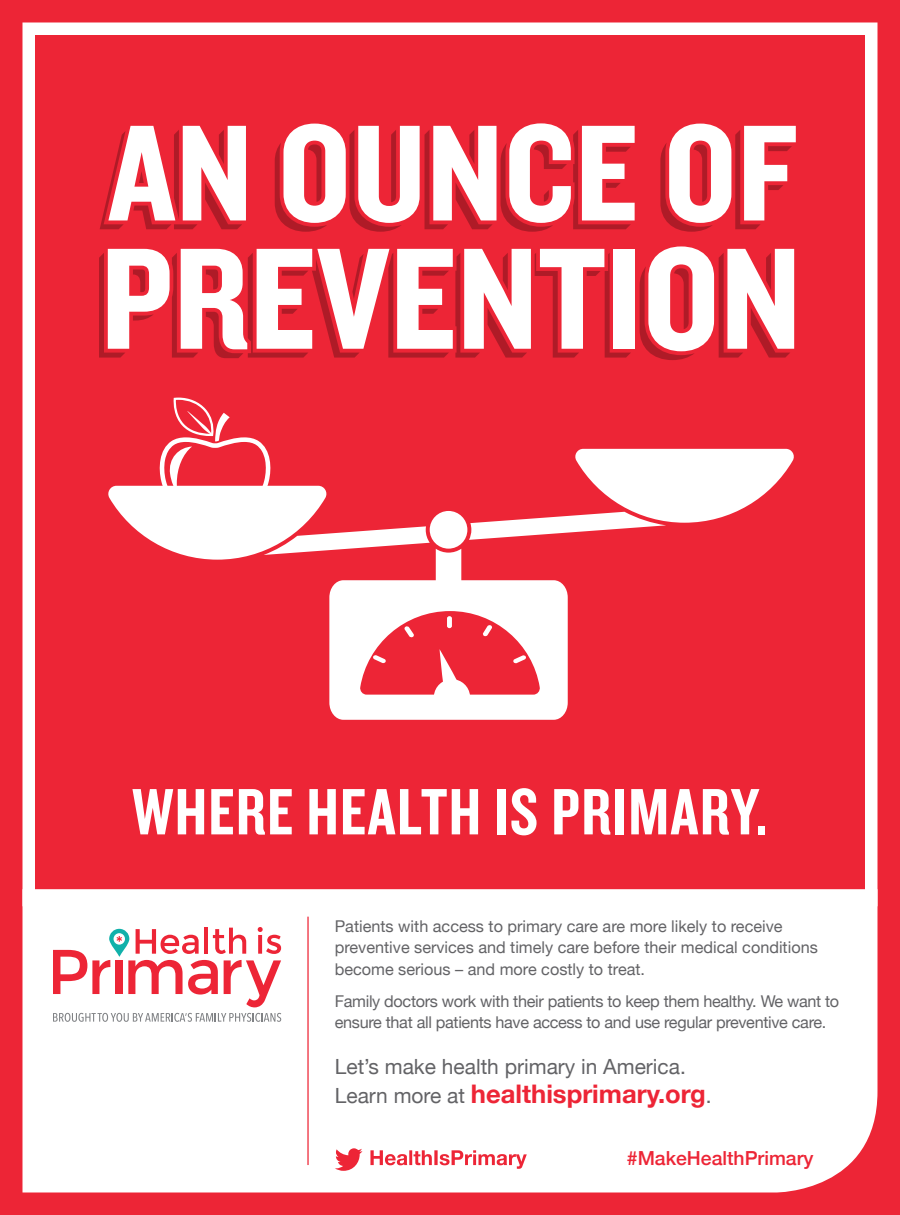
<style>
.page{position:relative;width:900px;height:1215px;background:#ed2536}
.page>*{position:absolute;margin:0;border:0;box-sizing:border-box;transform-origin:0 0}
.t1{font:150px "Knockout HTF50 Welterweight";color:#fff}
.t2{font:142.12px "Knockout HTF50 Welterweight";color:#fff}
.t3{font:68px "Knockout HTF49 Liteweight";letter-spacing:.02em;color:#fff}
.t4{font:700 25.62px "Helvetica Neue";color:#ed2536}
.t5{font:21px "Helvetica Neue";color:#636366}
.t6{font:500 19.38px "Helvetica Neue";color:#ed2536}
.t7{font:16.25px/21.2px "Helvetica Neue";color:#636366}
.t8{font:16.25px/21.2px "Helvetica Neue";letter-spacing:-.02em;color:#636366}
.s1{font-weight:400;font-size:21px;color:#636366}
</style>
<div class="page">
<div style="left:22px;top:22px;width:856px;height:884px;border:12px solid #fff"></div>
<div style="left:22px;top:889px;width:856px;height:303px;background:#fff"></div>
<hr style="left:307px;top:917px;width:2px;height:248px;background:#ed2536">
<svg style="left:335px;top:1148px;width:27px;height:23px"></svg>
<svg style="left:370px;top:1150px;width:157px;height:19px"></svg>
<svg style="left:53px;top:927px;width:228px;height:80px"></svg>
<svg style="left:53px;top:1013px;width:228px;height:9px;background:#d1d2d3"></svg>
<hr style="left:53px;top:1052px;width:228px;height:1px;background:#808285">
<svg style="left:108px;top:398px;width:686px;height:322px"></svg>
<svg style="left:99px;top:130px;width:693px;height:230px"></svg>
<p class="t2" style="left:108px;top:99px;width:691px">AN OUNCE OF</p>
<p class="t1" style="left:101px;top:221px;width:702px">PREVENTION</p>
<p class="t3" style="left:132px;top:777px;width:637px">WHERE HEALTH IS PRIMARY.</p>
<p class="t7" style="left:335px;top:917px;width:485px">Patients with access to primary care are more likely to receive preventive services and timely care before their medical conditions become serious – and more costly to treat.</p>
<p class="t8" style="left:335px;top:992px;width:506px">Family doctors work with their patients to keep them healthy. We want to ensure that all patients have access to and use regular preventive care.</p>
<p class="t5" style="left:335px;top:1052px;width:353px">Let’s make health primary in America.</p>
<p class="t4" style="left:335px;top:1074px;width:378px"><span class="s1">Learn more at</span> healthisprimary.org<span class="s1">.</span></p>
<p class="t6" style="left:627px;top:1143px;width:188px">#MakeHealthPrimary</p>
</div>
